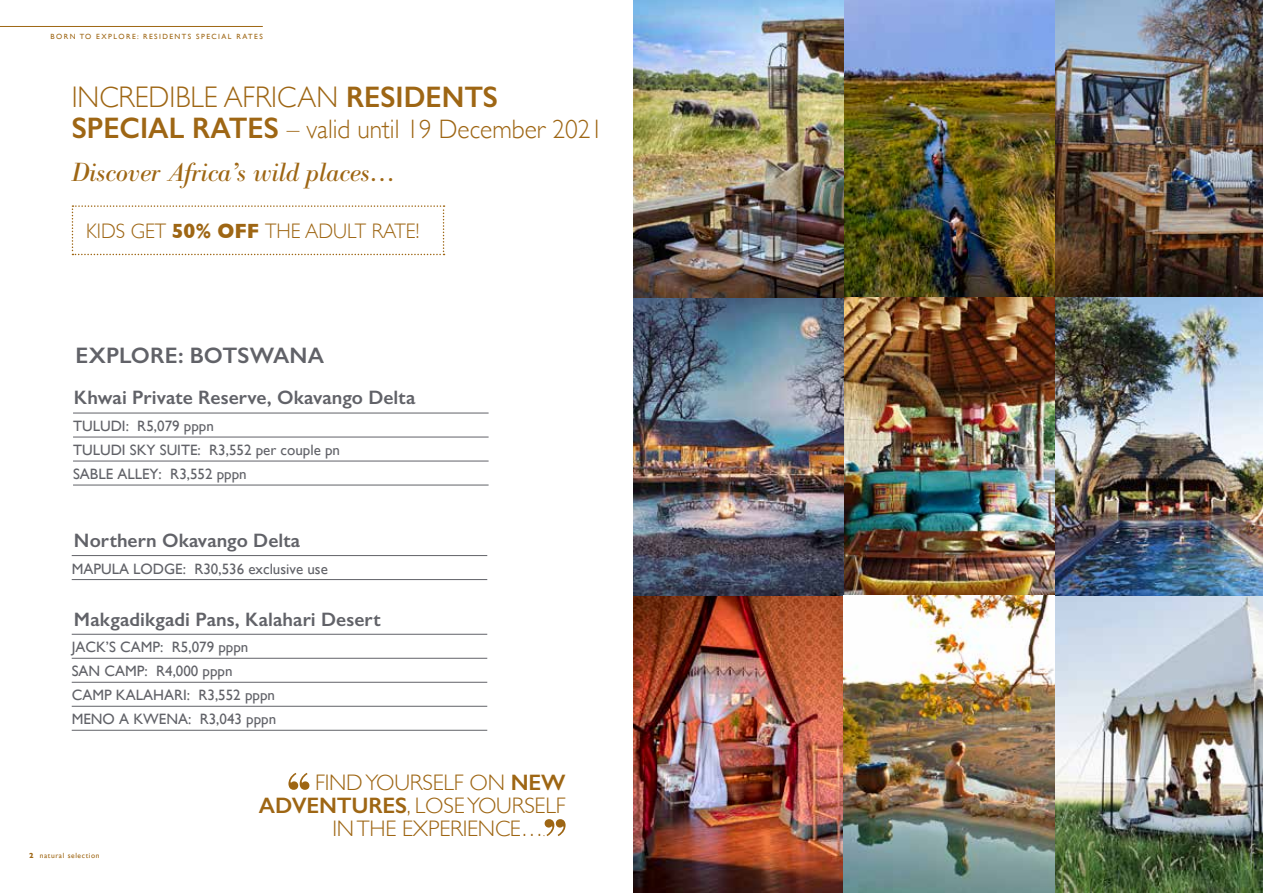
<style>
.page{position:relative;width:1263px;height:893px;background:#fff}
.page>*{position:absolute;margin:0;border:0;box-sizing:border-box;transform-origin:0 0}
.t1{font:300 29.7px "Gill Sans";color:#9e6614;scale:.95 1}
.t2{font:300 26.7px "Gill Sans";color:#9e6614;scale:.95 1}
.t3{font:25.8px "Bodoni BE Italic Os F";color:#9e6614}
.t4{font:300 22.5px "Gill Sans";letter-spacing:-.01em;color:#9e6614}
.t5{font:600 22.5px "Gill Sans";letter-spacing:.005em;color:#616268}
.t6{font:300 21px "Gill Sans";color:#9e6614;scale:.95 1}
.t7{font:600 19.5px "Gill Sans";letter-spacing:.005em;color:#616268}
.t8{font:15px/24px "Gill Sans";color:#616268}
.t9{font:7.5px "Gill Sans";letter-spacing:.19em;color:#9e6614}
.t10{font:7.5px "Gill Sans";letter-spacing:.08em;color:#9e6614}
.s1{font-weight:600}
.s2{font-weight:600;font-size:29.7px}
.s3{font-weight:700}
</style>
<div class="page">
<hr style="left:0;top:26px;width:263px;height:1px;background:#9e6614">
<img style="left:633px;top:0;width:630px;height:893px">
<svg style="left:288px;top:773px;width:21px;height:17px"></svg>
<svg style="left:543px;top:819px;width:23px;height:17px"></svg>
<svg style="left:72px;top:205px;width:372px;height:50px"></svg>
<hr style="left:73px;top:413px;width:416px;height:1px;background:#616268">
<hr style="left:73px;top:437px;width:416px;height:1px;background:#616268">
<hr style="left:73px;top:461px;width:416px;height:1px;background:#616268">
<hr style="left:73px;top:485px;width:416px;height:1px;background:#616268">
<hr style="left:72px;top:555px;width:415px;height:1px;background:#616268">
<hr style="left:72px;top:579px;width:415px;height:1px;background:#616268">
<hr style="left:72px;top:634px;width:415px;height:1px;background:#616268">
<hr style="left:72px;top:658px;width:415px;height:1px;background:#616268">
<hr style="left:72px;top:682px;width:415px;height:1px;background:#616268">
<hr style="left:72px;top:706px;width:415px;height:1px;background:#616268">
<hr style="left:72px;top:730px;width:415px;height:1px;background:#616268">
<p class="t9" style="left:51px;top:33px;width:214px">BORN TO EXPLORE: RESIDENTS SPECIAL RATES</p>
<h1 class="t1" style="left:72px;top:74px;width:450px">INCREDIBLE AFRICAN <span class="s1">RESIDENTS</span></h1>
<h2 class="t2" style="left:72px;top:109px;width:561px"><span class="s2">SPECIAL RATES</span> – valid until 19 December 2021</h2>
<h3 class="t3" style="left:72px;top:157px;width:326px">Discover Africa’s wild places…</h3>
<h3 class="t6" style="left:86px;top:214px;width:352px">KIDS GET <span class="s3">50% OFF</span> THE ADULT RATE!</h3>
<h3 class="t5" style="left:75px;top:342px;width:250px">EXPLORE: BOTSWANA</h3>
<h3 class="t7" style="left:74px;top:386px;width:343px">Khwai Private Reserve, Okavango Delta</h3>
<p class="t8" style="left:73px;top:414px;width:268px">TULUDI: R5,079 pppn<br>TULUDI SKY SUITE: R3,552 per couple pn<br>SABLE ALLEY: R3,552 pppn</p>
<h3 class="t7" style="left:74px;top:528px;width:228px">Northern Okavango Delta</h3>
<p class="t8" style="left:72px;top:556px;width:258px">MAPULA LODGE: R30,536 exclusive use</p>
<h3 class="t7" style="left:74px;top:608px;width:308px">Makgadikgadi Pans, Kalahari Desert</h3>
<p class="t8" style="left:72px;top:635px;width:206px">JACK’S CAMP: R5,079 pppn<br>SAN CAMP: R4,000 pppn<br>CAMP KALAHARI: R3,552 pppn<br>MENO A KWENA: R3,043 pppn</p>
<p class="t10" style="left:29px;top:851px;width:72px"><span class="s3">2</span> natural selection</p>
<h3 class="t4" style="left:315px;top:765px;width:252px">FIND YOURSELF ON <span class="s1">NEW</span></h3>
<h3 class="t4" style="left:259px;top:788px;width:308px"><span class="s1">ADVENTURES</span>, LOSE YOURSELF</h3>
<h3 class="t4" style="left:332px;top:811px;width:212px">IN THE EXPERIENCE…</h3>
</div>
